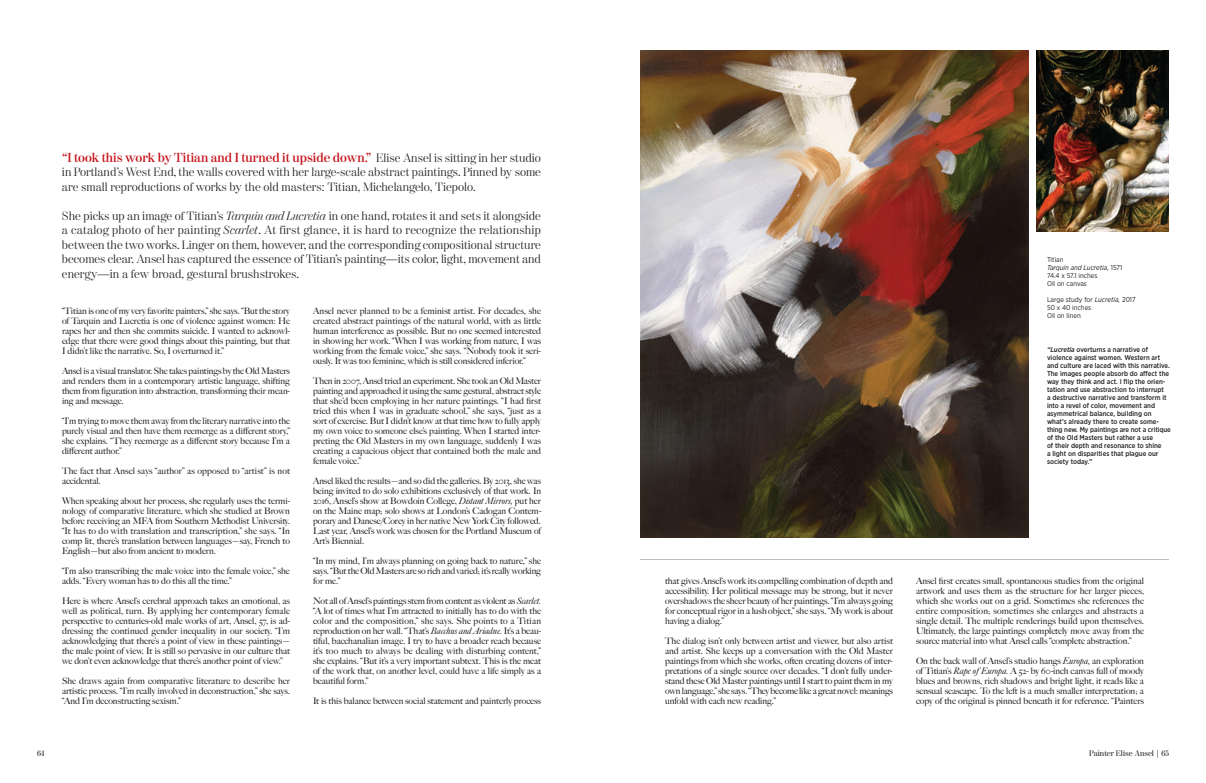
<style>
.page{position:relative;width:1206px;height:783px;background:#fff}
.page>*{position:absolute;margin:0;border:0;box-sizing:border-box;transform-origin:0 0}
.t1{font:600 13px "Moderno FB";color:#c4121a}
.t2{font:300 12px/14.5px "Moderno FB";color:#231f20}
.t3{font:9px/10px "Big Caslon";color:#231f20;text-align:justify}
.t4{font:8px "Moderno FB";color:#231f20}
.t5{font:500 7px/8px "Gotham Narrow";color:#231f20}
.t6{font:7px/8px "Gotham Narrow";color:#231f20}
.s1{font-weight:300;font-size:12px;color:#231f20}
.s2{font-style:italic}
.s3{font-family:"Big Caslon FB";font-style:italic}
</style>
<div class="page">
<img style="left:640px;top:50px;width:389px;height:488px">
<hr style="left:640px;top:560px;width:529px;height:1px;background:#bebfc2">
<img style="left:1036px;top:50px;width:133px;height:182px">
<h1 class="t1" style="left:62px;top:150px;width:480px">“I took this work by Titian and I turned it upside down.” <span class="s1">Elise Ansel is sitting in her studio</span></h1>
<h2 class="t2" style="left:62px;top:165px;width:480px">in Portland’s West End, the walls covered with her large-scale abstract paintings. Pinned by some are small reproductions of works by the old masters: Titian, Michelangelo, Tiepolo.</h2>
<p class="t2" style="left:62px;top:208px;width:481px;text-align:justify">She picks up an image of Titian’s <span class="s2">Tarquin and Lucretia</span> in one hand, rotates it and sets it alongside a catalog photo of her painting <span class="s2">Scarlet</span>. At first glance, it is hard to recognize the relationship between the two works. Linger on them, however, and the corresponding compositional structure becomes clear. Ansel has captured the essence of Titian’s painting—its color, light, movement and energy—in a few broad, gestural brushstrokes.</p>
<p class="t3" style="left:62px;top:306px;width:230px">“Titian is one of my very favorite painters,” she says. “But the story of Tarquin and Lucretia is one of violence against women: He rapes her and then she commits suicide. I wanted to acknowl&shy;edge that there were good things about this painting, but that I didn’t like the narrative. So, I overturned it.”</p>
<p class="t3" style="left:62px;top:366px;width:230px">Ansel is a visual translator. She takes paintings by the Old Masters and renders them in a contemporary artistic language, shifting them from figuration into abstraction, transforming their mean&shy;ing and message.</p>
<p class="t3" style="left:62px;top:416px;width:230px">“I’m trying to move them away from the literary narrative into the purely visual and then have them reemerge as a different story,” she explains. “They reemerge as a different story because I’m a different author.”</p>
<p class="t3" style="left:62px;top:466px;width:230px">The fact that Ansel says “author” as opposed to “artist” is not accidental.</p>
<p class="t3" style="left:62px;top:496px;width:230px">When speaking about her process, she regularly uses the termi&shy;nology of comparative literature, which she studied at Brown before receiving an MFA from Southern Methodist University. “It has to do with translation and transcription,” she says. “In comp lit, there’s translation between languages—say, French to English—but also from ancient to modern.</p>
<p class="t3" style="left:62px;top:566px;width:229px">“I’m also transcribing the male voice into the female voice,” she adds. “Every woman has to do this all the time.”</p>
<p class="t3" style="left:62px;top:596px;width:230px">Here is where Ansel’s cerebral approach takes an emotional, as well as political, turn. By applying her contemporary female perspective to centuries-old male works of art, Ansel, 57, is ad&shy;dressing the continued gender inequality in our society. “I’m acknowledging that there’s a point of view in these paintings— the male point of view. It is still so pervasive in our culture that we don’t even acknowledge that there’s another point of view.”</p>
<p class="t3" style="left:62px;top:676px;width:230px">She draws again from comparative literature to describe her artistic process. “I’m really involved in deconstruction,” she says. “And I’m deconstructing sexism.”</p>
<p class="t3" style="left:313px;top:306px;width:230px">Ansel never planned to be a feminist artist. For decades, she created abstract paintings of the natural world, with as little human interference as possible. But no one seemed interested in showing her work. “When I was working from nature, I was working from the female voice,” she says. “Nobody took it seri&shy;ously. It was too feminine, which is still considered inferior.”</p>
<p class="t3" style="left:313px;top:376px;width:230px">Then in 2007, Ansel tried an experiment. She took an Old Master painting and approached it using the same gestural, abstract style that she’d been employing in her nature paintings. “I had first tried this when I was in graduate school,” she says, “just as a sort of exercise. But I didn’t know at that time how to fully apply my own voice to someone else’s painting. When I started inter&shy;preting the Old Masters in my own language, suddenly I was creating a capacious object that contained both the male and female voice.”</p>
<p class="t3" style="left:313px;top:476px;width:230px">Ansel liked the results—and so did the galleries. By 2013, she was being invited to do solo exhibitions exclusively of that work. In 2016, Ansel’s show at Bowdoin College, <span class="s3">Distant Mirrors,</span> put her on the Maine map; solo shows at London’s Cadogan Contem&shy;porary and Danese/Corey in her native New York City followed.<br>Last year, Ansel’s work was chosen for the Portland Museum of Art’s Biennial.</p>
<p class="t3" style="left:313px;top:556px;width:229px">“In my mind, I’m always planning on going back to nature,” she says. “But the Old Masters are so rich and varied; it’s really working for me.”</p>
<p class="t3" style="left:313px;top:596px;width:230px">Not all of Ansel’s paintings stem from content as violent as <span class="s3">Scarlet. </span>“A lot of times what I’m attracted to initially has to do with the color and the composition,” she says. She points to a Titian reproduction on her wall. “That’s <span class="s3">Bacchus and Ariadne.</span> It’s a beau&shy;tiful, bacchanalian image. I try to have a broader reach because it’s too much to always be dealing with disturbing content,” she explains. “But it’s a very important subtext. This is the meat of the work that, on another level, could have a life simply as a beautiful form.”</p>
<p class="t3" style="left:313px;top:696px;width:230px">It is this balance between social statement and painterly process</p>
<p class="t6" style="left:1047px;top:256px;width:77px">Titian<br><span class="s2">Tarquin and Lucretia,</span> 1571<br>74.4 x 57.1 inches<br>Oil on canvas</p>
<p class="t6" style="left:1047px;top:296px;width:90px">Large study for <span class="s2">Lucretia,</span> 2017<br>50 x 40 inches<br>Oil on linen</p>
<p class="t5" style="left:1047px;top:346px;width:125px"><span class="s2">“Lucretia</span> overturns a narrative of violence against women. Western art and culture are laced with this narrative.<br>The images people absorb do affect the way they think and act. I flip the orien&shy;tation and use abstraction to interrupt<br>a destructive narrative and transform it into a revel of color, movement and asymmetrical balance, building on what’s already there to create some&shy;thing new. My paintings are not a critique of the Old Masters but rather a use<br>of their depth and resonance to shine<br>a light on disparities that plague our society today.”</p>
<p class="t3" style="left:665px;top:576px;width:230px">that gives Ansel’s work its compelling combination of depth and accessibility. Her political message may be strong, but it never overshadows the sheer beauty of her paintings. “I’m always going for conceptual rigor in a lush object,” she says. “My work is about having a dialog.”</p>
<p class="t3" style="left:665px;top:636px;width:230px">The dialog isn’t only between artist and viewer, but also artist and artist. She keeps up a conversation with the Old Master paintings from which she works, often creating dozens of inter&shy;pretations of a single source over decades. “I don’t fully under&shy;stand these Old Master paintings until I start to paint them in my own language,” she says. “They become like a great novel: meanings unfold with each new reading.”</p>
<p class="t3" style="left:916px;top:576px;width:230px">Ansel first creates small, spontaneous studies from the original artwork and uses them as the structure for her larger pieces, which she works out on a grid. Sometimes she references the entire composition; sometimes she enlarges and abstracts a single detail. The multiple renderings build upon themselves.<br>Ultimately, the large paintings completely move away from the source material into what Ansel calls “complete abstraction.”</p>
<p class="t3" style="left:916px;top:656px;width:230px">On the back wall of Ansel’s studio hangs <span class="s3">Europa,</span> an exploration of Titian’s <span class="s3">Rape of Europa.</span> A 52- by 60-inch canvas full of moody blues and browns, rich shadows and bright light, it reads like a sensual seascape. To the left is a much smaller interpretation; a copy of the original is pinned beneath it for reference. “Painters</p>
<p class="t4" style="left:37px;top:749px;width:9px">64</p>
<p class="t4" style="left:1089px;top:749px;width:81px">Painter Elise Ansel | 65</p>
</div>
